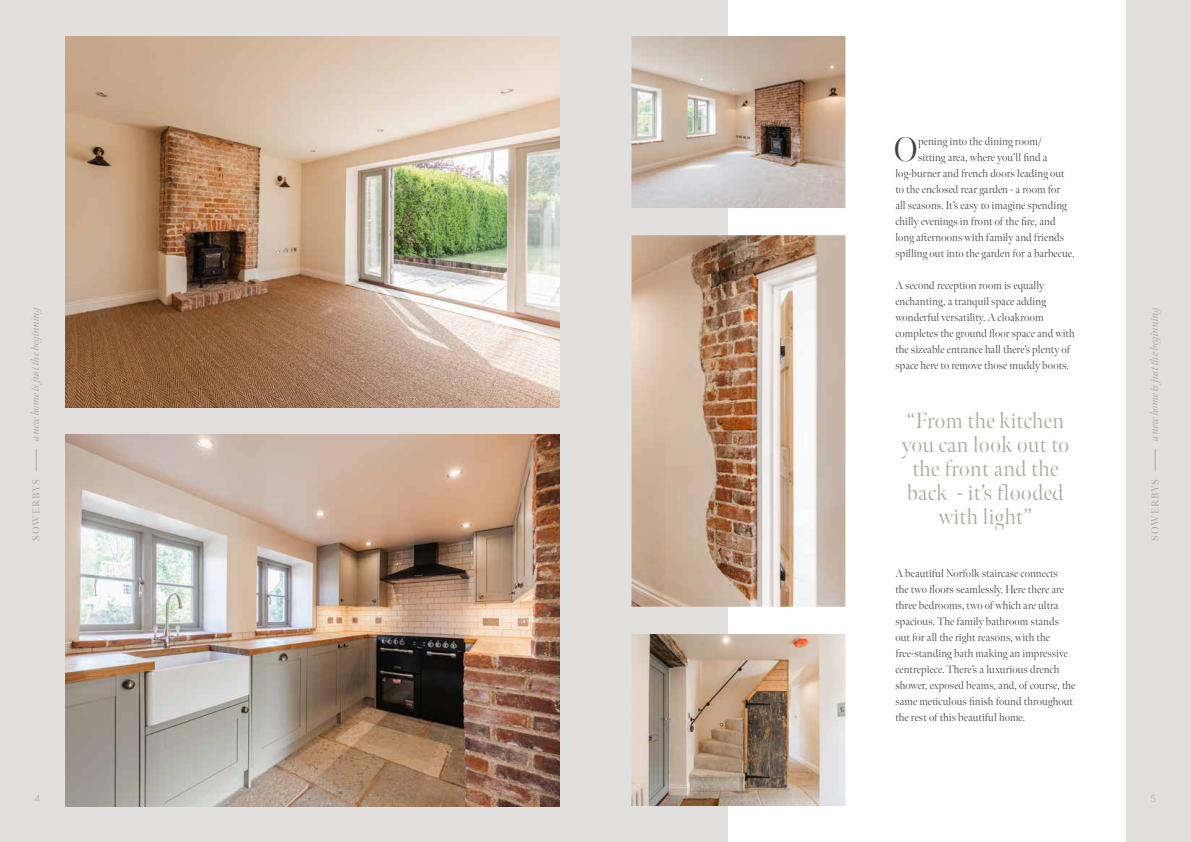
<style>
.page{position:relative;width:1191px;height:842px;background:#fff}
.page>*{position:absolute;margin:0;border:0;box-sizing:border-box;transform-origin:0 0}
.t1{font:300 34px "Meno Banner";color:#434141}
.t2{font:300 22px/24px "Meno Banner";letter-spacing:.02em;color:#ada8a0;text-align:center}
.t3{font:300 11px/16px "Meno Banner";letter-spacing:.01em;color:#434141}
.t4{font:italic 11px "Meno Banner";letter-spacing:-.01em;color:#ada8a0}
.t5{font:600 10px "Meno Banner";letter-spacing:.08em;color:#ada8a0}
.t6{font:300 10px "Quasimoda";color:#ada8a0}
</style>
<div class="page">
<div style="left:0;top:0;width:595px;height:842px;background:#e2e0df"></div>
<div style="left:595px;top:0;width:596px;height:842px;background:#e2e0df"></div>
<svg style="left:36px;top:449px;width:1px;height:22px"></svg>
<svg style="left:1155px;top:449px;width:1px;height:22px"></svg>
<div style="left:728px;top:0;width:397px;height:842px;background:#fff"></div>
<img style="left:631px;top:36px;width:214px;height:172px">
<img style="left:631px;top:235px;width:214px;height:372px">
<img style="left:66px;top:36px;width:493px;height:371px">
<img style="left:66px;top:434px;width:493px;height:372px">
<img style="left:631px;top:634px;width:214px;height:172px">
<h1 class="t1" style="left:894px;top:129px;width:25px">O</h1>
<p class="t3" style="left:918px;top:134px;width:125px">pening into the dining room/</p>
<p class="t3" style="left:918px;top:150px;width:131px">sitting area, where you’ll find a</p>
<p class="t3" style="left:895px;top:166px;width:171px">log-burner and french doors leading out</p>
<p class="t3" style="left:895px;top:182px;width:166px">to the enclosed rear garden - a room for</p>
<p class="t3" style="left:895px;top:198px;width:173px">all seasons. It’s easy to imagine spending</p>
<p class="t3" style="left:895px;top:214px;width:162px">chilly evenings in front of the fire, and</p>
<p class="t3" style="left:895px;top:230px;width:170px">long afternoons with family and friends</p>
<p class="t3" style="left:895px;top:246px;width:180px">spilling out into the garden for a barbecue.</p>
<p class="t3" style="left:895px;top:278px;width:181px">A second reception room is equally enchanting, a tranquil space adding wonderful versatility. A cloakroom completes the ground floor space and with the sizeable entrance hall there’s plenty of space here to remove those muddy boots.</p>
<p class="t4" style="left:29px;top:441px;width:138px;rotate:-90deg">a new home is just the beginning</p>
<p class="t4" style="left:1147px;top:441px;width:138px;rotate:-90deg">a new home is just the beginning</p>
<h2 class="t2" style="left:901px;top:409px;width:169px">“From the kitchen you can look out to the front and the back - it’s flooded with light”</h2>
<p class="t5" style="left:30px;top:541px;width:63px;rotate:-90deg">SOWERBYS</p>
<p class="t5" style="left:1149px;top:541px;width:63px;rotate:-90deg">SOWERBYS</p>
<p class="t3" style="left:895px;top:566px;width:181px">A beautiful Norfolk staircase connects<br>the two floors seamlessly. Here there are three bedrooms, two of which are ultra spacious. The family bathroom stands out for all the right reasons, with the free-standing bath making an impressive centrepiece. There’s a luxurious drench shower, exposed beams, and, of course, the same meticulous finish found throughout the rest of this beautiful home.</p>
<p class="t6" style="left:35px;top:791px;width:7px">4</p>
<p class="t6" style="left:1150px;top:791px;width:7px">5</p>
</div>
